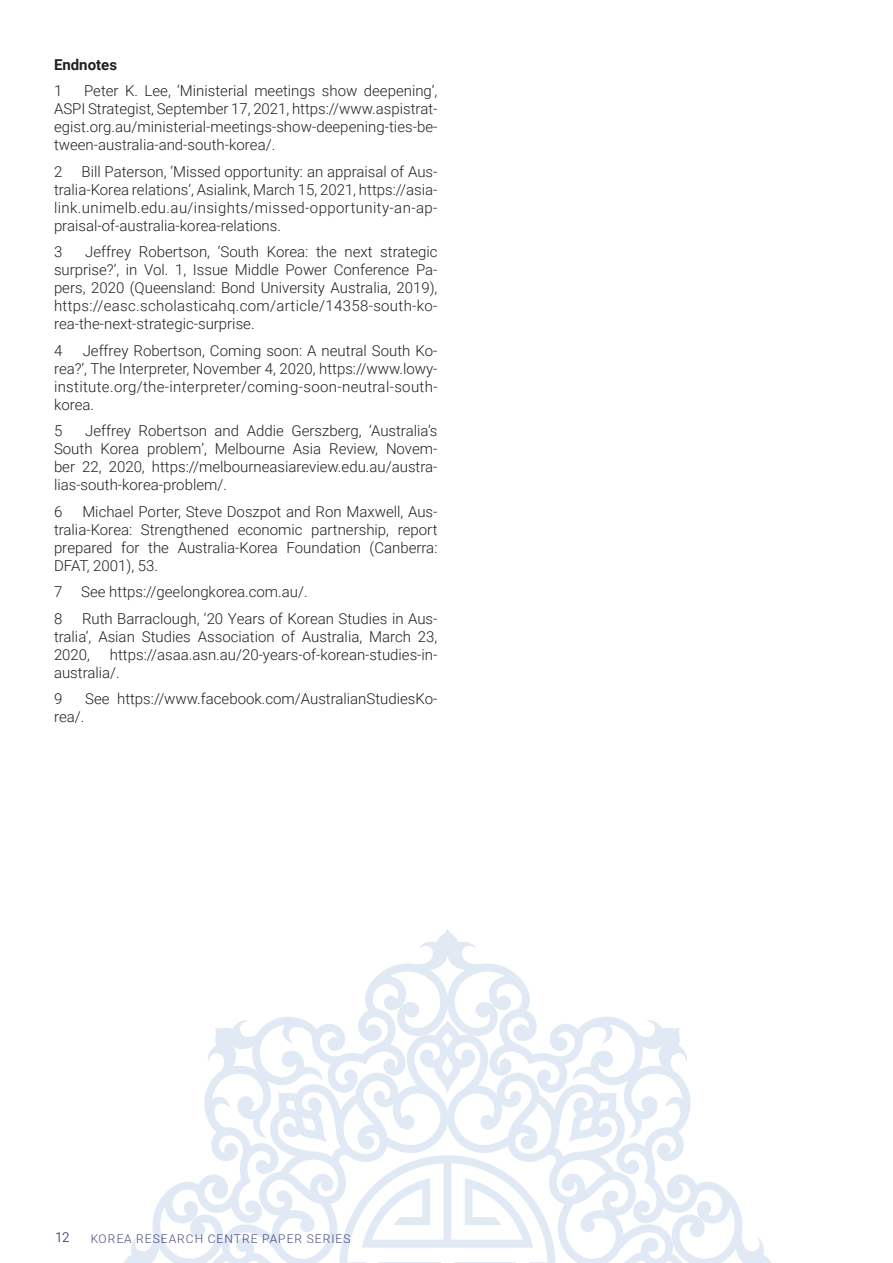
<style>
.page{position:relative;width:893px;height:1263px;background:#fff}
.page>*{position:absolute;margin:0;border:0;box-sizing:border-box;transform-origin:0 0}
.t1{font:300 15px/18px "Roboto";color:#231f20;text-align:justify}
.t2{font:700 15px "Roboto";color:#231f20}
.t3{font:300 13.5px "Roboto";color:#1a1c57}
.t4{font:300 12px "Roboto";letter-spacing:.085em;color:#1a1c57}
</style>
<div class="page">
<svg style="left:123px;top:929px;width:649px;height:334px"></svg>
<svg style="left:208px;top:1020px;width:479px;height:243px"></svg>
<svg style="left:339px;top:1155px;width:216px;height:108px"></svg>
<hr style="left:379px;top:1262px;width:61px;height:1px;background:#417bbf">
<hr style="left:454px;top:1262px;width:62px;height:1px;background:#417bbf">
<p class="t2" style="left:54px;top:54px;width:65px">Endnotes</p>
<p class="t1" style="left:54px;top:81px;width:10px">1</p>
<p class="t1" style="left:54px;top:81px;width:385px;text-indent:30px">Peter K. Lee, ‘Ministerial meetings show deepening’, ASPI Strategist, September 17, 2021, https://www.aspistrat&shy;egist.org.au/ministerial-meetings-show-deepening-ties-be&shy;tween-australia-and-south-korea/.</p>
<p class="t1" style="left:54px;top:162px;width:10px">2</p>
<p class="t1" style="left:54px;top:162px;width:385px;text-indent:27px">Bill Paterson, ‘Missed opportunity: an appraisal of Aus&shy;tralia-Korea relations’, Asialink, March 15, 2021, https://asia&shy;link.unimelb.edu.au/insights/missed-opportunity-an-ap&shy;praisal-of-australia-korea-relations.</p>
<p class="t1" style="left:54px;top:242px;width:10px">3</p>
<p class="t1" style="left:54px;top:242px;width:385px;text-indent:31px">Jeffrey Robertson, ‘South Korea: the next strategic surprise?’, in Vol. 1, Issue Middle Power Conference Pa&shy;pers, 2020 (Queensland: Bond University Australia, 2019), https://easc.scholasticahq.com/article/14358-south-ko&shy;rea-the-next-strategic-surprise.</p>
<p class="t1" style="left:54px;top:341px;width:10px">4</p>
<p class="t1" style="left:54px;top:341px;width:385px;text-indent:29px">Jeffrey Robertson, Coming soon: A neutral South Ko&shy;rea?’, The Interpreter, November 4, 2020, https://www.lowy&shy;institute.org/the-interpreter/coming-soon-neutral-south&shy;korea.</p>
<p class="t1" style="left:54px;top:421px;width:10px">5</p>
<p class="t1" style="left:54px;top:421px;width:385px;text-indent:31px">Jeffrey Robertson and Addie Gerszberg, ‘Australia’s South Korea problem’, Melbourne Asia Review, Novem&shy;ber 22, 2020, https://melbourneasiareview.edu.au/austra&shy;lias-south-korea-problem/.</p>
<p class="t1" style="left:54px;top:502px;width:10px">6</p>
<p class="t1" style="left:54px;top:502px;width:385px;text-indent:28px">Michael Porter, Steve Doszpot and Ron Maxwell, Aus&shy;tralia-Korea: Strengthened economic partnership, report prepared for the Australia-Korea Foundation (Canberra:<br>DFAT, 2001), 53.</p>
<p class="t1" style="left:54px;top:582px;width:10px">7</p>
<p class="t1" style="left:81px;top:582px;width:228px">See https://geelongkorea.com.au/.</p>
<p class="t1" style="left:54px;top:609px;width:10px">8</p>
<p class="t1" style="left:54px;top:609px;width:385px;text-indent:28px">Ruth Barraclough, ‘20 Years of Korean Studies in Aus&shy;tralia’, Asian Studies Association of Australia, March 23, 2020,</p>
<p class="t1" style="left:54px;top:645px;width:385px;text-indent:56px">https://asaa.asn.au/20-years-of-korean-studies-in&shy;australia/.</p>
<p class="t1" style="left:54px;top:689px;width:10px">9</p>
<p class="t1" style="left:85px;top:689px;width:354px">See https://www.facebook.com/AustralianStudiesKo-</p>
<p class="t1" style="left:54px;top:707px;width:32px">rea/.</p>
<p class="t3" style="left:55px;top:1228px;width:16px">12</p>
<p class="t4" style="left:90px;top:1230px;width:262px">KOREA RESEARCH CENTRE PAPER SERIES</p>
</div>
